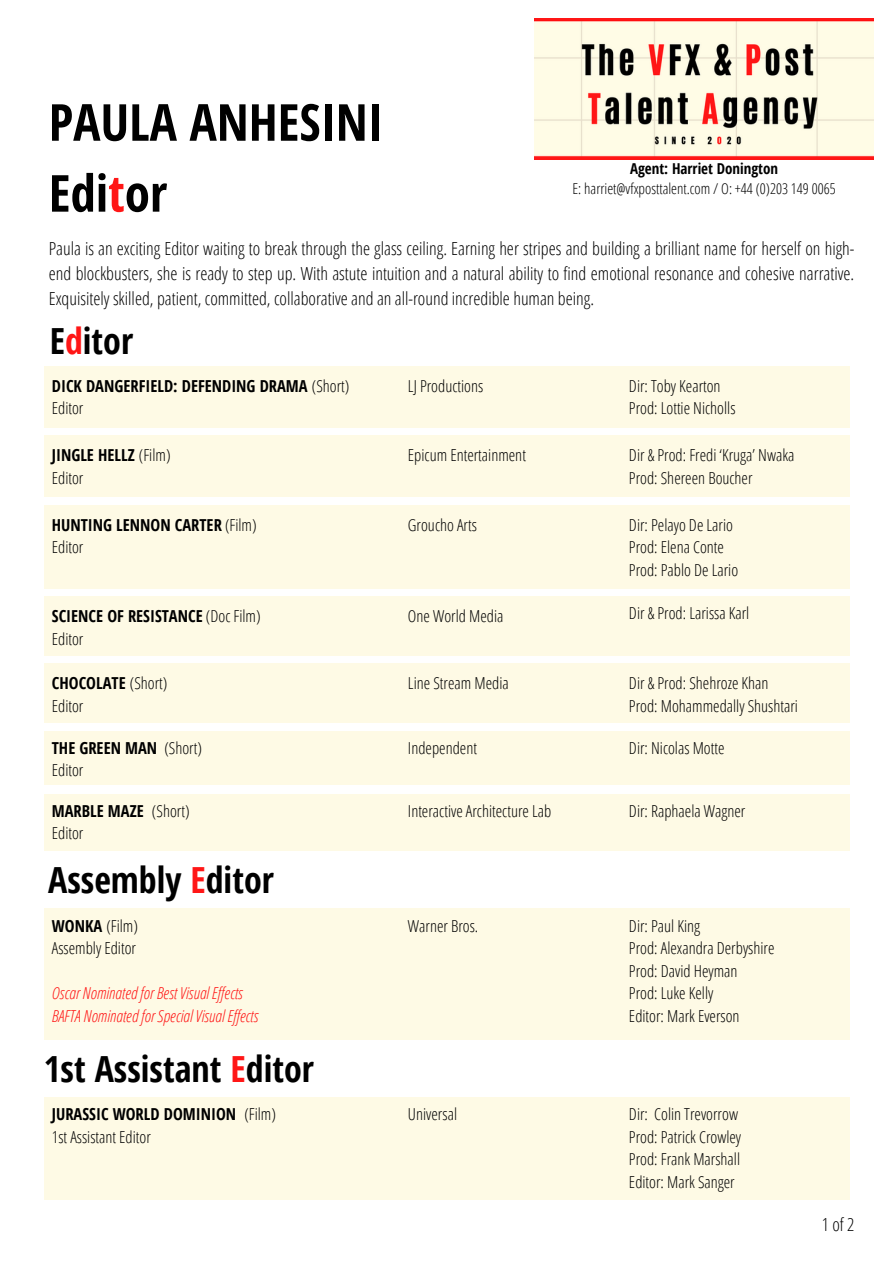
<style>
.page{position:relative;width:894px;height:1264px;background:#fff}
.page>*{position:absolute;margin:0;border:0;box-sizing:border-box;transform-origin:0 0}
.t1{font:700 51px/70.8px "Open Sans Condensed";color:#000}
.t2{font:700 36px "Open Sans Condensed";color:#000}
.t3{font:300 18px/24.8px "Open Sans Condensed";color:#000;text-align:justify}
.t4{font:300 16.5px/22.5px "Open Sans Condensed";color:#000}
.t5{font:700 16.5px/22.5px "Open Sans Condensed";color:#000}
.t6{font:italic 300 16.5px/22.5px "Open Sans Condensed";color:#ff1616}
.t7{font:300 15px "Open Sans Condensed";color:#000}
.t8{font:700 15px "Open Sans Condensed";color:#000}
.s1{color:#ff1616}
.s2{font-weight:300}
.s3{font-weight:700}
</style>
<div class="page">
<img style="left:534px;top:19px;width:339px;height:141px">
<div style="left:44px;top:505px;width:805px;height:84px;background:#fefae5"></div>
<div style="left:44px;top:596px;width:805px;height:59px;background:#fefae5"></div>
<div style="left:44px;top:663px;width:805px;height:60px;background:#fefae5"></div>
<div style="left:44px;top:731px;width:805px;height:53px;background:#fefae5"></div>
<div style="left:44px;top:793px;width:805px;height:57px;background:#fefae5"></div>
<div style="left:44px;top:366px;width:805px;height:62px;background:#fefae5"></div>
<div style="left:44px;top:435px;width:805px;height:62px;background:#fefae5"></div>
<div style="left:44px;top:908px;width:805px;height:131px;background:#fefae5"></div>
<div style="left:44px;top:1097px;width:805px;height:103px;background:#fefae5"></div>
<h1 class="t1" style="left:49px;top:86px;width:335px">PAULA ANHESINI<br>Edi<span class="s1">t</span>or</h1>
<p class="t8" style="left:630px;top:158px;width:149px">Agent: Harriet Donington</p>
<h3 class="t7" style="left:572px;top:178px;width:264px">E: harriet@vfxposttalent.com / O: +44 (0)203 149 0065</h3>
<h2 class="t3" style="left:49px;top:236px;width:806px">Paula is an exciting Editor waiting to break through the glass ceiling. Earning her stripes and building a brilliant name for herself on high&shy;end blockbusters, she is ready to step up. With astute intuition and a natural ability to find emotional resonance and cohesive narrative.<br>Exquisitely skilled, patient, committed, collaborative and an all-round incredible human being.</h2>
<h3 class="t2" style="left:50px;top:315px;width:85px">E<span class="s1">d</span>itor</h3>
<h3 class="t5" style="left:52px;top:374px;width:299px">DICK DANGERFIELD: DEFENDING DRAMA <span class="s2">(Short)<br>Editor</span></h3>
<h3 class="t4" style="left:628px;top:374px;width:108px">Dir: Toby Kearton<br>Prod: Lottie Nicholls</h3>
<h3 class="t4" style="left:408px;top:374px;width:77px">LJ Productions</h3>
<h3 class="t4" style="left:52px;top:443px;width:120px"><span class="s3">JINGLE HELLZ</span> (Film)<br>Editor</h3>
<h2 class="t4" style="left:628px;top:443px;width:167px">Dir &amp; Prod: Fredi ‘Kruga’ Nwaka<br>Prod: Shereen Boucher</h2>
<h3 class="t4" style="left:408px;top:443px;width:119px">Epicum Entertainment</h3>
<h3 class="t5" style="left:52px;top:513px;width:206px">HUNTING LENNON CARTER <span class="s2">(Film)<br>Editor</span></h3>
<h3 class="t4" style="left:628px;top:513px;width:111px">Dir: Pelayo De Lario<br>Prod: Elena Conte<br>Prod: Pablo De Lario</h3>
<h3 class="t4" style="left:408px;top:513px;width:70px">Groucho Arts</h3>
<h3 class="t5" style="left:52px;top:604px;width:210px">SCIENCE OF RESISTANCE <span class="s2">(Doc Film)<br>Editor</span></h3>
<h3 class="t4" style="left:408px;top:604px;width:97px">One World Media</h3>
<h3 class="t4" style="left:628px;top:601px;width:122px">Dir &amp; Prod: Larissa Karl</h3>
<h3 class="t4" style="left:52px;top:671px;width:117px"><span class="s3">CHOCOLATE</span> (Short)<br>Editor</h3>
<h3 class="t4" style="left:628px;top:671px;width:170px">Dir &amp; Prod: Shehroze Khan<br>Prod: Mohammedally Shushtari</h3>
<h3 class="t4" style="left:408px;top:671px;width:102px">Line Stream Media</h3>
<h3 class="t5" style="left:52px;top:736px;width:152px">THE GREEN MAN <span class="s2">(Short)</span></h3>
<h3 class="t4" style="left:52px;top:758px;width:33px">Editor</h3>
<h3 class="t4" style="left:408px;top:736px;width:70px">Independent</h3>
<h3 class="t4" style="left:628px;top:736px;width:97px">Dir: Nicolas Motte</h3>
<h3 class="t4" style="left:52px;top:799px;width:139px"><span class="s3">MARBLE MAZE</span> (Short)<br>Editor</h3>
<h3 class="t4" style="left:408px;top:799px;width:145px">Interactive Architecture Lab</h3>
<h3 class="t4" style="left:628px;top:799px;width:118px">Dir: Raphaela Wagner</h3>
<h3 class="t2" style="left:48px;top:854px;width:227px">Assembly <span class="s1">E</span>ditor</h3>
<h3 class="t4" style="left:52px;top:913px;width:88px"><span class="s3">WONKA</span> (Film)<br>Assembly Editor</h3>
<h3 class="t6" style="left:52px;top:981px;width:208px">Oscar Nominatedfor Best Visual Ef ects<br>BAFTA Nominatedfor Special Visual Ef ects</h3>
<h2 class="t4" style="left:408px;top:914px;width:72px">Warner Bros.</h2>
<h3 class="t4" style="left:628px;top:913px;width:147px">Dir: Paul King<br>Prod: Alexandra Derbyshire<br>Prod: David Heyman<br>Prod: Luke Kelly<br>Editor: Mark Everson</h3>
<h3 class="t2" style="left:44px;top:1043px;width:271px">1st Assistant <span class="s1">E</span>ditor</h3>
<h3 class="t4" style="left:52px;top:1102px;width:225px"><span class="s3">JURASSIC WORLD DOMINION</span> (Film)<br>1st Assistant Editor</h3>
<h3 class="t4" style="left:628px;top:1102px;width:114px">Dir: Colin Trevorrow<br>Prod: Patrick Crowley<br>Prod: Frank Marshall<br>Editor: Mark Sanger</h3>
<p class="t4" style="left:408px;top:1102px;width:51px">Universal</p>
<p class="t3" style="left:821px;top:1211px;width:34px">1 of 2</p>
</div>
